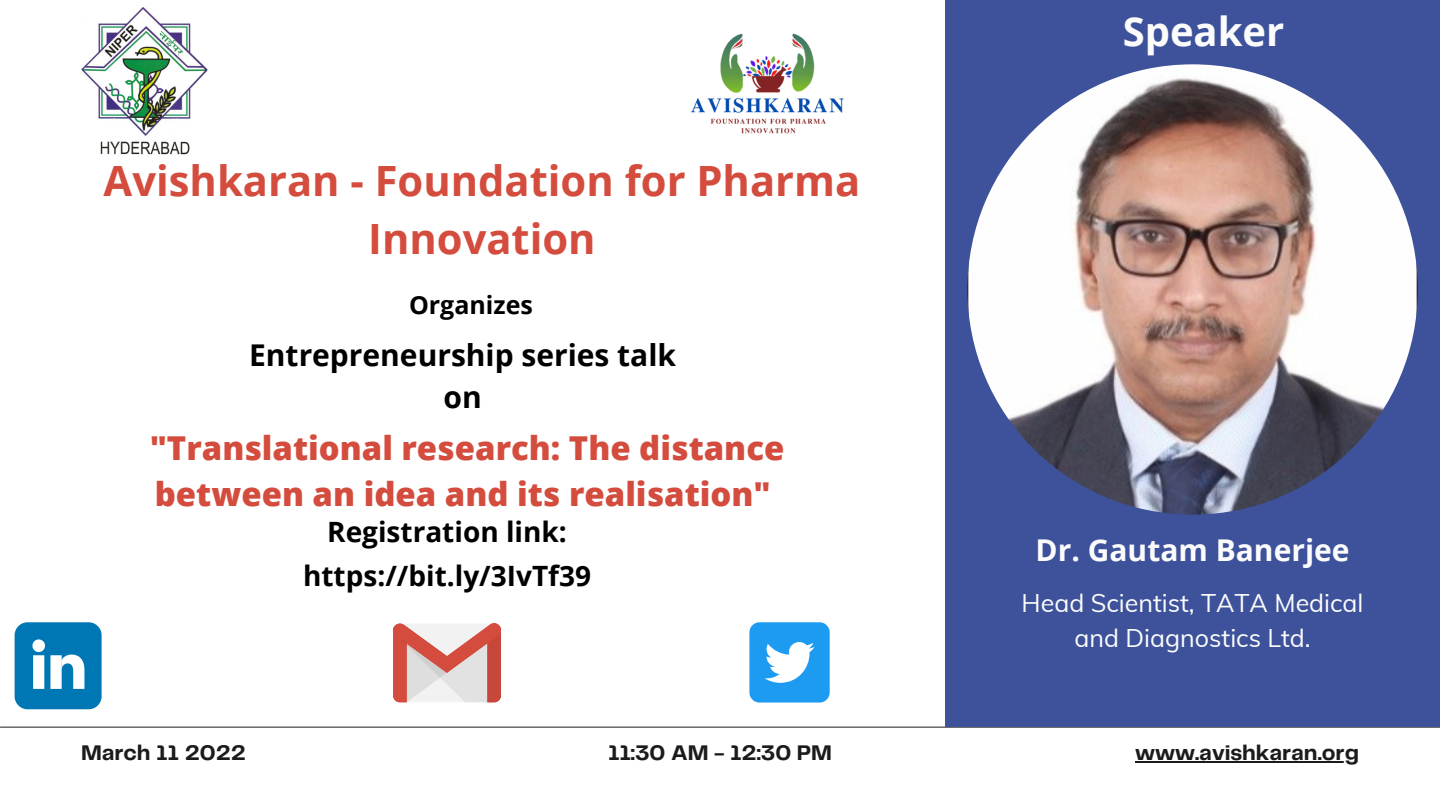
<style>
.page{position:relative;width:1440px;height:810px;background:#fff}
.page>*{position:absolute;margin:0;border:0;box-sizing:border-box;transform-origin:0 0}
.t1{font:700 41.7px/58.4px "Open Sans";color:#d44c3d;text-align:center}
.t2{font:700 40px "Open Sans";color:#fbfcfb}
.t3{font:800 32.9px/45.8px "Open Sans";color:#d44c3d}
.t4{font:700 30px "Open Sans";color:#000}
.t5{font:700 30px "Open Sans";color:#fbfcfb}
.t6{font:700 28px "Open Sans";color:#000}
.t7{font:25px/34.5px "Muli";color:#fbfcfb;text-align:center}
.t8{font:700 25px "Open Sans";color:#000}
.t9{font:700 22px "Telegraf";color:#1b1b1b}
</style>
<div class="page">
<hr style="left:0;top:727px;width:1440px;height:1px;background:#1b1b1b">
<div style="left:945px;top:0;width:495px;height:727px;background:#3e529c"></div>
<img style="left:967px;top:64px;width:451px;height:451px;border-radius:50%">
<img style="left:81px;top:7px;width:127px;height:148px">
<img style="left:691px;top:33px;width:153px;height:101px">
<svg style="left:15px;top:622px;width:87px;height:87px"></svg>
<div style="left:749px;top:622px;width:81px;height:81px;background:#1d9bf0;border-radius:10px"></div>
<svg style="left:765px;top:642px;width:50px;height:41px"></svg>
<svg style="left:393px;top:623px;width:108px;height:79px"></svg>
<hr style="left:1135px;top:761px;width:224px;height:2px;background:#1b1b1b">
<p class="t1" style="left:104px;top:150px;width:758px">Avishkaran - Foundation for Pharma<br>Innovation</p>
<p class="t8" style="left:409px;top:287px;width:125px">Organizes</p>
<p class="t4" style="left:249px;top:334px;width:429px">Entrepreneurship series talk</p>
<p class="t4" style="left:444px;top:376px;width:40px">on</p>
<p class="t3" style="left:150px;top:424px;width:636px">"Translational research: The distance between an idea and its realisation"</p>
<p class="t6" style="left:327px;top:512px;width:241px">Registration link:</p>
<p class="t6" style="left:303px;top:556px;width:290px">https://bit.ly/3IvTf39</p>
<p class="t2" style="left:1123px;top:3px;width:163px">Speaker</p>
<p class="t5" style="left:1036px;top:529px;width:315px">Dr. Gautam Banerjee</p>
<p class="t7" style="left:1022px;top:586px;width:343px">Head Scientist, TATA Medical and Diagnostics Ltd.</p>
<p class="t9" style="left:81px;top:743px;width:167px">March 11 2022</p>
<p class="t9" style="left:608px;top:743px;width:225px">11:30 AM - 12:30 PM</p>
<p class="t9" style="left:1135px;top:743px;width:225px">www.avishkaran.org</p>
</div>
